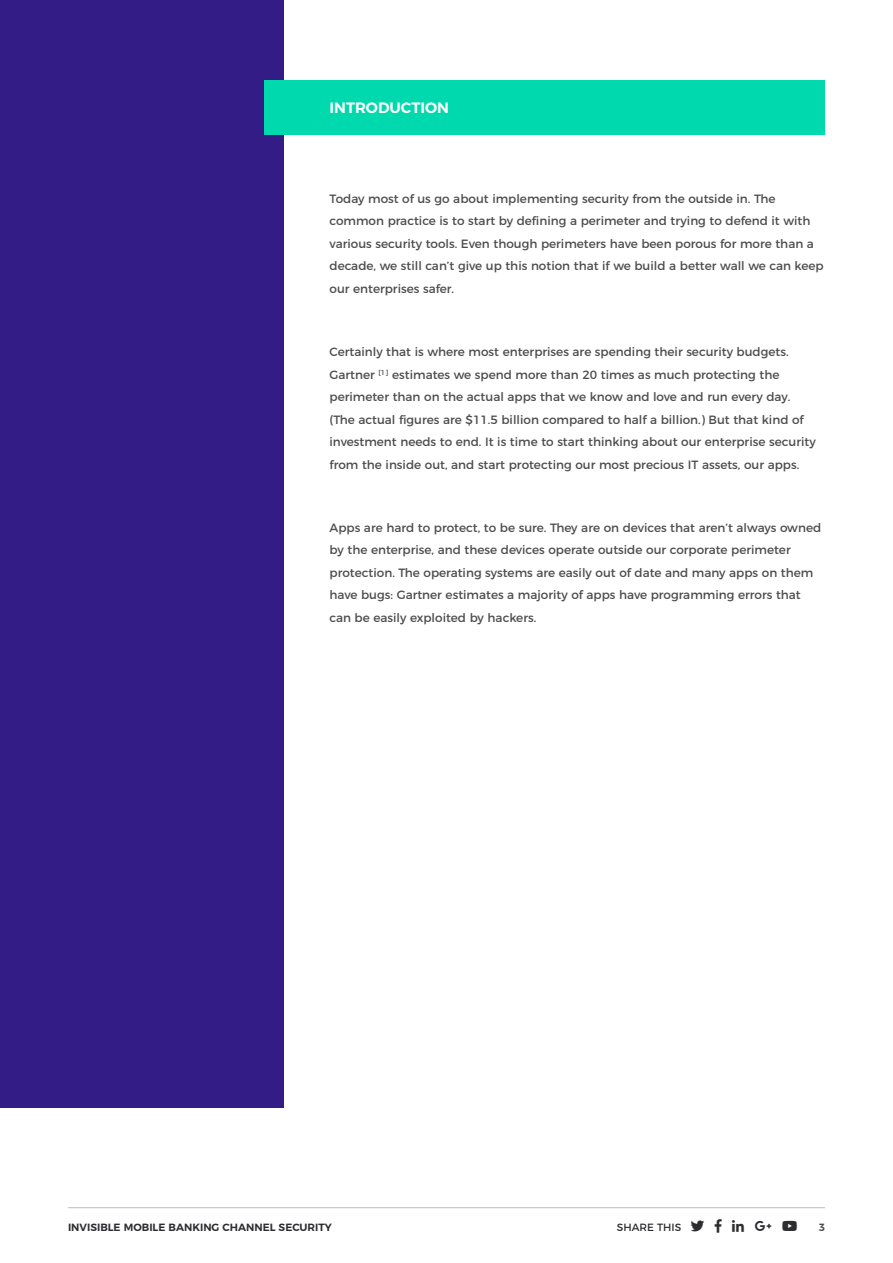
<style>
.page{position:relative;width:893px;height:1263px;background:#fff}
.page>*{position:absolute;margin:0;border:0;box-sizing:border-box;transform-origin:0 0}
.Page_Names_-_inside{font:600 15px "Montserrat";color:#fff}
.Text{font:12px/22.5px "Montserrat";color:#4b4c4d}
.t1{font:600 10.5px "Montserrat";color:#2d2d31}
.t2{font:10.5px "Montserrat";color:#2d2d31}
.t3{font:600 10.5px "Montserrat";color:#4b4c4d}
</style>
<div class="page">
<hr style="left:68px;top:1207px;width:757px;height:1px;background:#bcbdc0">
<div style="left:0;top:0;width:283px;height:1107px;background:#331c86"></div>
<div style="left:264px;top:81px;width:561px;height:54px;background:#00d9ad"></div>
<p class="Page_Names_-_inside" style="left:330px;top:96px;width:121px">INTRODUCTION</p>
<p class="Text" style="left:330px;top:186px;width:496px">Today most of us go about implementing security from the outside in. The common practice is to start by defining a perimeter and trying to defend it with various security tools. Even though perimeters have been porous for more than a decade, we still can’t give up this notion that if we build a better wall we can keep our enterprises safer.</p>
<p class="Text" style="left:330px;top:339px;width:488px">Certainly that is where most enterprises are spending their security budgets.<br>Gartner <sup>[1]</sup> estimates we spend more than 20 times as much protecting the perimeter than on the actual apps that we know and love and run every day. (The actual figures are $11.5 billion compared to half a billion.) But that kind of investment needs to end. It is time to start thinking about our enterprise security from the inside out, and start protecting our most precious IT assets, our apps.</p>
<p class="Text" style="left:330px;top:515px;width:493px">Apps are hard to protect, to be sure. They are on devices that aren’t always owned by the enterprise, and these devices operate outside our corporate perimeter protection. The operating systems are easily out of date and many apps on them have bugs: Gartner estimates a majority of apps have programming errors that can be easily exploited by hackers.</p>
<p class="t1" style="left:68px;top:1218px;width:265px">INVISIBLE MOBILE BANKING CHANNEL SECURITY</p>
<p class="t2" style="left:617px;top:1218px;width:66px">SHARE THIS</p>
<p class="t3" style="left:819px;top:1218px;width:7px">3</p>
</div>
